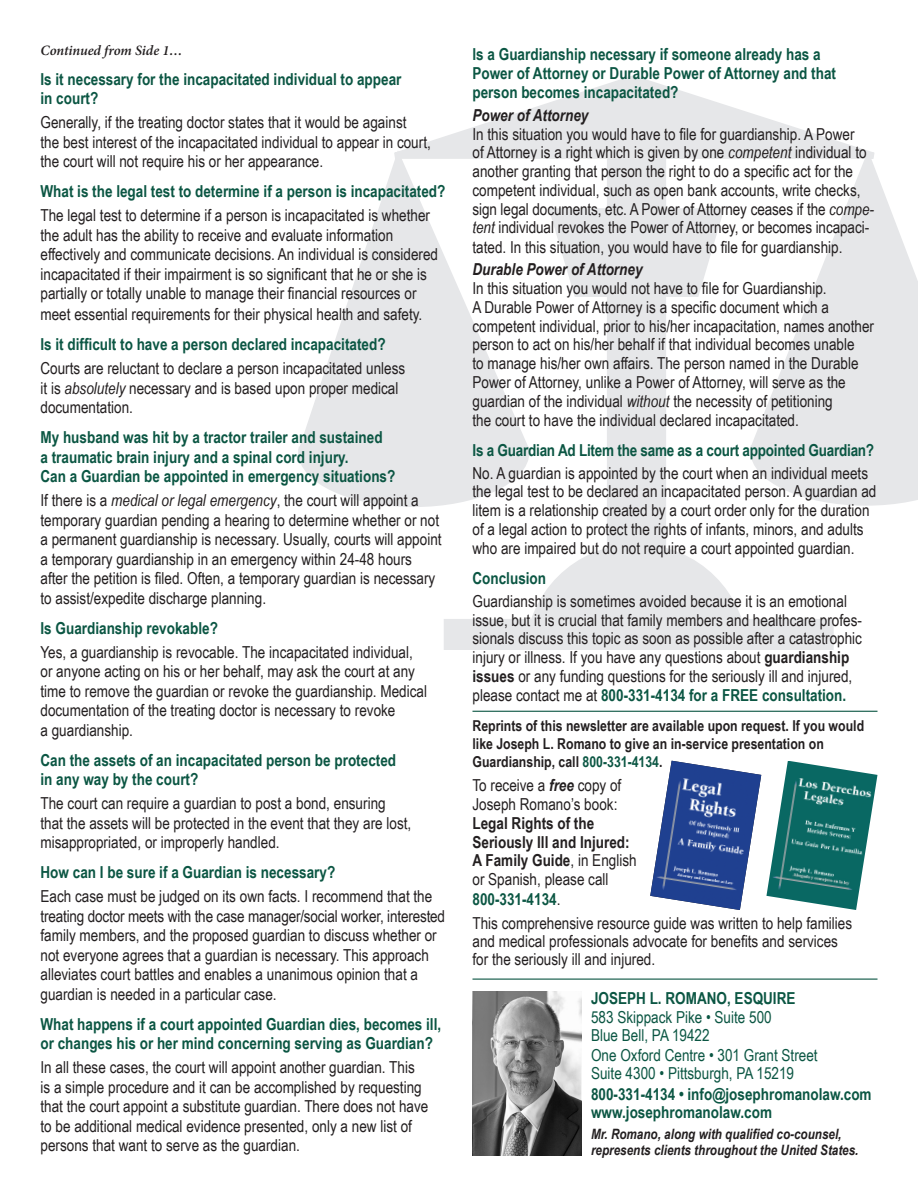
<style>
.page{position:relative;width:918px;height:1188px;background:#fff}
.page>*{position:absolute;margin:0;border:0;box-sizing:border-box;transform-origin:0 0}
.t1{font:16.5px/19.5px "Arial Narrow";color:#231f20}
.t2{font:700 16.5px/19.5px "Arial Narrow";color:#0b5643}
.t3{font:16.5px/19.5px "Arial Narrow";color:#0b5643}
.t4{font:italic 700 16.5px "Arial Narrow";color:#231f20}
.t5{font:700 15px/18px "Arial Narrow";color:#231f20}
.t6{font:italic 700 14.25px/16.5px "Arial Narrow";color:#231f20}
.t7{font:italic 600 14.25px "Minion Pro";letter-spacing:-.005em;color:#231f20}
.s1{font-style:italic}
.s2{font-weight:700}
.s3{font-weight:700;color:#0b5643}
.s4{color:#0b5643}
.s5{font-weight:700;font-style:italic}
</style>
<div class="page">
<svg style="left:299px;top:460px;width:229px;height:47px"></svg>
<div style="left:607px;top:106px;width:59px;height:446px;background:#e6e7e9"></div>
<svg style="left:432px;top:75px;width:408px;height:89px"></svg>
<svg style="left:298px;top:141px;width:236px;height:319px"></svg>
<svg style="left:745px;top:142px;width:173px;height:300px"></svg>
<svg style="left:750px;top:442px;width:168px;height:64px;background:#e9eaec"></svg>
<svg style="left:444px;top:541px;width:390px;height:109px"></svg>
<svg style="left:549px;top:205px;width:175px;height:125px"></svg>
<img style="left:766px;top:761px;width:112px;height:149px">
<img style="left:650px;top:761px;width:111px;height:149px">
<hr style="left:472px;top:711px;width:406px;height:1px;background:#0b5643">
<img style="left:472px;top:992px;width:110px;height:164px">
<hr style="left:472px;top:979px;width:406px;height:1px;background:#0b5643">
<p class="t7" style="left:40px;top:41px;width:144px">Continued from Side 1…</p>
<p class="t2" style="left:40px;top:68px;width:362px">Is it necessary for the incapacitated individual to appear in court?</p>
<p class="t1" style="left:40px;top:112px;width:392px">Generally, if the treating doctor states that it would be against<br>the best interest of the incapacitated individual to appear in court, the court will not require his or her appearance.</p>
<p class="t2" style="left:40px;top:181px;width:406px">What is the legal test to determine if a person is incapacitated?</p>
<p class="t1" style="left:40px;top:205px;width:399px">The legal test to determine if a person is incapacitated is whether the adult has the ability to receive and evaluate information effectively and communicate decisions. An individual is considered incapacitated if their impairment is so significant that he or she is partially or totally unable to manage their financial resources or</p>
<p class="t1" style="left:40px;top:304px;width:383px">meet essential requirements for their physical health and safety.</p>
<p class="t2" style="left:40px;top:334px;width:347px">Is it difficult to have a person declared incapacitated?</p>
<p class="t1" style="left:40px;top:358px;width:366px">Courts are reluctant to declare a person incapacitated unless it is <span class="s1">absolutely</span> necessary and is based upon proper medical documentation.</p>
<p class="t2" style="left:40px;top:427px;width:356px">My husband was hit by a tractor trailer and sustained<br>a traumatic brain injury and a spinal cord injury.<br>Can a Guardian be appointed in emergency situations?</p>
<p class="t1" style="left:40px;top:490px;width:403px">If there is a <span class="s1">medical or legal emergency</span>, the court will appoint a temporary guardian pending a hearing to determine whether or not a permanent guardianship is necessary. Usually, courts will appoint a temporary guardianship in an emergency within 24-48 hours after the petition is filed. Often, a temporary guardian is necessary to assist/expedite discharge planning.</p>
<p class="t2" style="left:40px;top:617px;width:179px">Is Guardianship revokable?</p>
<p class="t1" style="left:40px;top:642px;width:388px">Yes, a guardianship is revocable. The incapacitated individual, or anyone acting on his or her behalf, may ask the court at any time to remove the guardian or revoke the guardianship. Medical documentation of the treating doctor is necessary to revoke<br>a guardianship.</p>
<p class="t2" style="left:40px;top:749px;width:357px">Can the assets of an incapacitated person be protected in any way by the court?</p>
<p class="t1" style="left:40px;top:793px;width:372px">The court can require a guardian to post a bond, ensuring that the assets will be protected in the event that they are lost, misappropriated, or improperly handled.</p>
<p class="t2" style="left:40px;top:862px;width:296px">How can I be sure if a Guardian is necessary?</p>
<p class="t1" style="left:40px;top:886px;width:406px">Each case must be judged on its own facts. I recommend that the treating doctor meets with the case manager/social worker, interested family members, and the proposed guardian to discuss whether or not everyone agrees that a guardian is necessary. This approach alleviates court battles and enables a unanimous opinion that a guardian is needed in a particular case.</p>
<p class="t2" style="left:40px;top:1013px;width:402px">What happens if a court appointed Guardian dies, becomes ill, or changes his or her mind concerning serving as Guardian?</p>
<p class="t1" style="left:40px;top:1057px;width:389px">In all these cases, the court will appoint another guardian. This is a simple procedure and it can be accomplished by requesting that the court appoint a substitute guardian. There does not have to be additional medical evidence presented, only a new list of persons that want to serve as the guardian.</p>
<p class="t2" style="left:472px;top:44px;width:365px">ls a Guardianship necessary if someone already has a<br>Power of Attorney or Durable Power of Attorney and that person becomes incapacitated?</p>
<p class="t4" style="left:472px;top:102px;width:117px">Power of Attorney</p>
<p class="t1" style="left:472px;top:124px;width:403px;line-height:18.9px">In this situation you would have to file for guardianship. A Power<br>of Attorney is a right which is given by one <span class="s1">competent</span> individual to another granting that person the right to do a specific act for the competent individual, such as open bank accounts, write checks, sign legal documents, etc. A Power of Attorney ceases if the <span class="s1">compe&shy;tent</span> individual revokes the Power of Attorney, or becomes incapaci&shy;tated. In this situation, you would have to file for guardianship.</p>
<p class="t4" style="left:472px;top:257px;width:172px">Durable Power of Attorney</p>
<p class="t1" style="left:472px;top:278px;width:403px;line-height:18.9px">In this situation you would not have to file for Guardianship.<br>A Durable Power of Attorney is a specific document which a competent individual, prior to his/her incapacitation, names another person to act on his/her behalf if that individual becomes unable<br>to manage his/her own affairs. The person named in the Durable Power of Attorney, unlike a Power of Attorney, will serve as the guardian of the individual <span class="s1">without</span> the necessity of petitioning<br>the court to have the individual declared incapacitated.</p>
<p class="t2" style="left:472px;top:440px;width:403px">Is a Guardian Ad Litem the same as a court appointed Guardian?</p>
<p class="t1" style="left:472px;top:463px;width:406px;line-height:18.9px">No. A guardian is appointed by the court when an individual meets the legal test to be declared an incapacitated person. A guardian ad litem is a relationship created by a court order only for the duration of a legal action to protect the rights of infants, minors, and adults who are impaired but do not require a court appointed guardian.</p>
<p class="t2" style="left:472px;top:568px;width:75px">Conclusion</p>
<p class="t1" style="left:472px;top:591px;width:391px;line-height:18.9px">Guardianship is sometimes avoided because it is an emotional issue, but it is crucial that family members and healthcare profes&shy;sionals discuss this topic as soon as possible after a catastrophic injury or illness. If you have any questions about <span class="s2">guardianship issues</span> or any funding questions for the seriously ill and injured, please contact me at <span class="s3">800-331-4134 for a FREE consultation.</span></p>
<p class="t5" style="left:472px;top:716px;width:393px">Reprints of this newsletter are available upon request. If you would like Joseph L. Romano to give an in-service presentation on<br>Guardianship, call <span class="s4">800-331-4134</span>.</p>
<p class="t1" style="left:472px;top:775px;width:166px;line-height:18.9px">To receive a <span class="s5">free</span> copy of<br>Joseph Romano’s book:<br><span class="s2">Legal Rights of the<br>Seriously Ill and Injured:<br>A Family Guide</span>, in English or Spanish, please call<br><span class="s3">800-331-4134</span>.</p>
<p class="t1" style="left:472px;top:913px;width:381px;line-height:18px">This comprehensive resource guide was written to help families and medical professionals advocate for benefits and services for the seriously ill and injured.</p>
<p class="t3" style="left:591px;top:987px;width:206px"><span class="s2">JOSEPH L. ROMANO, ESQUIRE<br></span>583 Skippack Pike • Suite 500</p>
<p class="t3" style="left:591px;top:1025px;width:120px">Blue Bell, PA 19422</p>
<p class="t3" style="left:591px;top:1045px;width:228px;line-height:18px">One Oxford Centre • 301 Grant Street<br>Suite 4300 • Pittsburgh, PA 15219</p>
<p class="t2" style="left:591px;top:1084px;width:282px;line-height:18px">800-331-4134 • info@josephromanolaw.com www.josephromanolaw.com</p>
<p class="t6" style="left:591px;top:1125px;width:269px">Mr. Romano, along with qualified co-counsel, represents clients throughout the United States.</p>
</div>
